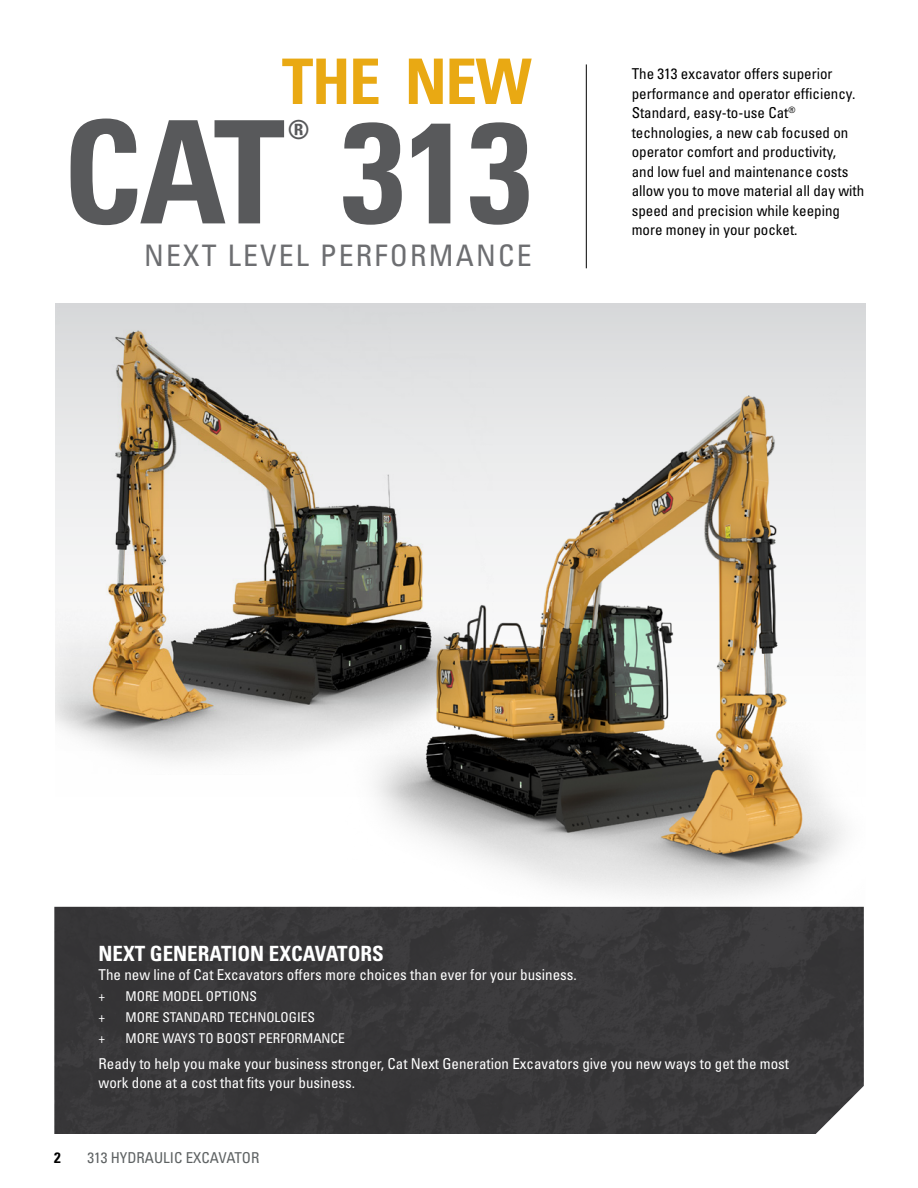
<style>
.page{position:relative;width:918px;height:1188px;background:#fff}
.page>*{position:absolute;margin:0;border:0;box-sizing:border-box;transform-origin:0 0}
.t1{font:700 condensed 142.95px "Univers";letter-spacing:-.01em;color:#58595b}
.t2{font:700 condensed 62.85px "Univers";letter-spacing:-.02em;color:#e9a913}
.t3{font:condensed 29.7px "Univers";letter-spacing:.075em;color:#6d6e71}
.t4{font:700 condensed 26.25px "Univers";color:#58595b}
.t5{font:700 condensed 21px "Univers";color:#fff}
.t6{font:condensed 15px/19.5px "Univers";color:#000}
.t7{font:condensed 15px/19.5px "Univers";color:#fff}
.t8{font:condensed 15px "Univers";color:#5e6263}
.t9{font:700 condensed 15px "Univers";color:#000}
.t10{font:condensed 13.5px "Univers";color:#fff}
</style>
<div class="page">
<svg style="left:56px;top:303px;width:809px;height:582px"></svg>
<div style="left:54px;top:907px;width:810px;height:227px;background:#383839"></div>
<hr style="left:586px;top:64px;width:1px;height:204px;background:#000">
<h2 class="t2" style="left:282px;top:43px;width:251px">THE NEW</h2>
<h1 class="t1" style="left:63px;top:85px;width:471px">CAT 313</h1>
<h3 class="t4" style="left:288px;top:114px;width:23px">®</h3>
<h3 class="t3" style="left:144px;top:236px;width:389px">NEXT LEVEL PERFORMANCE</h3>
<p class="t6" style="left:632px;top:64px;width:234px">The 313 excavator offers superior performance and operator efficiency.<br>Standard, easy-to-use Cat<sup>® </sup>technologies, a new cab focused on operator comfort and productivity,<br>and low fuel and maintenance costs allow you to move material all day with speed and precision while keeping</p>
<p class="t6" style="left:632px;top:220px;width:167px">more money in your pocket.</p>
<h3 class="t5" style="left:99px;top:941px;width:287px">NEXT GENERATION EXCAVATORS</h3>
<p class="t7" style="left:99px;top:965px;width:480px">The new line of Cat Excavators offers more choices than ever for your business.</p>
<p class="t10" style="left:99px;top:988px;width:8px">+</p>
<p class="t10" style="left:126px;top:988px;width:133px">MORE MODEL OPTIONS</p>
<p class="t10" style="left:99px;top:1009px;width:8px">+</p>
<p class="t10" style="left:126px;top:1009px;width:191px">MORE STANDARD TECHNOLOGIES</p>
<p class="t10" style="left:99px;top:1030px;width:8px">+</p>
<p class="t10" style="left:126px;top:1030px;width:221px">MORE WAYS TO BOOST PERFORMANCE</p>
<p class="t7" style="left:99px;top:1054px;width:692px">Ready to help you make your business stronger, Cat Next Generation Excavators give you new ways to get the most work done at a cost that fits your business.</p>
<p class="t9" style="left:54px;top:1148px;width:8px">2</p>
<p class="t8" style="left:87px;top:1148px;width:173px">313 HYDRAULIC EXCAVATOR</p>
</div>
